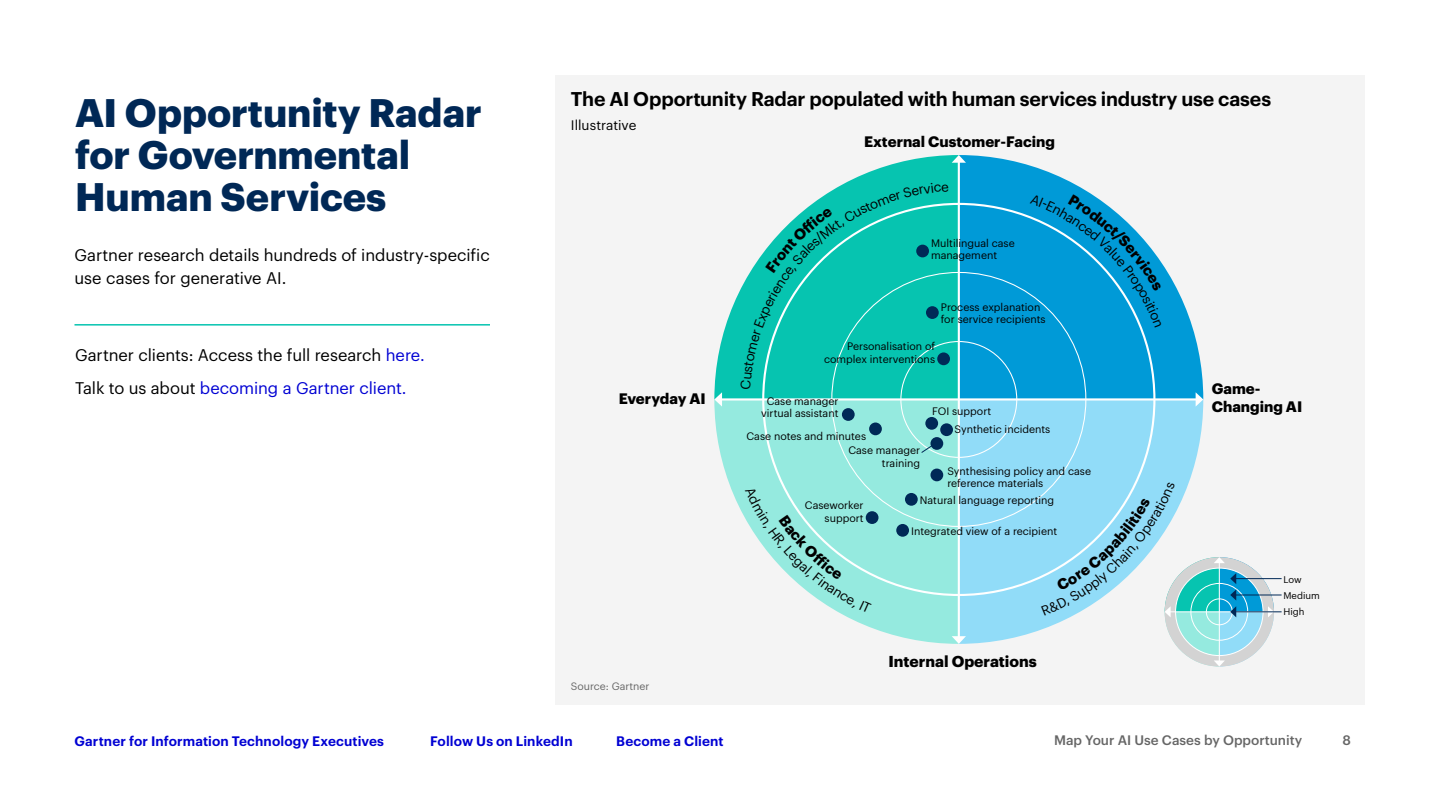
<style>
.page{position:relative;width:1440px;height:810px;background:#fff}
.page>*{position:absolute;margin:0;border:0;box-sizing:border-box;transform-origin:0 0}
.t1{font:700 39px/42px "Graphik";color:#002856}
.t2{font:600 19.5px "Graphik";letter-spacing:-.01em;color:#000}
.t3{font:16.5px/22.5px "Graphik";color:#000}
.t4{font:700 15.45px "Graphik";color:#000}
.t5{font:700 14.85px/18px "Graphik";color:#000}
.t6{font:600 13.5px "Graphik";letter-spacing:.01em;color:#0000d3}
.t7{font:500 13.5px "Graphik";color:#666}
.t8{font:13.5px "Graphik";color:#000}
.t9{font:10.65px/12.8px "Graphik";color:#000}
.t10{font:10.5px "Graphik";color:#666}
.t11{font:9.45px "Graphik";color:#000}
.s1{color:#0000d3}
</style>
<div class="page">
<div style="left:556px;top:75px;width:809px;height:630px;background:#f4f4f4"></div>
<svg style="left:714px;top:401px;width:244px;height:243px;fill:#95eadf"></svg>
<svg style="left:714px;top:155px;width:244px;height:243px"></svg>
<svg style="left:960px;top:155px;width:243px;height:243px;fill:#009ad7"></svg>
<div style="left:960px;top:401px;width:243px;height:243px;background:#91dcf8"></div>
<hr style="left:720px;top:398px;width:477px;height:3px;background:#fff">
<svg style="left:1195px;top:392px;width:8px;height:15px"></svg>
<svg style="left:714px;top:392px;width:8px;height:15px"></svg>
<hr style="left:958px;top:161px;width:2px;height:477px;background:#fff">
<svg style="left:951px;top:155px;width:15px;height:8px"></svg>
<svg style="left:951px;top:636px;width:15px;height:8px"></svg>
<svg style="left:937px;top:352px;width:13px;height:13px"></svg>
<div style="left:925px;top:417px;width:13px;height:13px;background:#002957;border-radius:50%"></div>
<div style="left:842px;top:408px;width:12px;height:13px;background:#002957;border-radius:50%"></div>
<div style="left:869px;top:423px;width:13px;height:12px;background:#002957;border-radius:50%"></div>
<div style="left:940px;top:423px;width:13px;height:13px;background:#002957;border-radius:50%"></div>
<div style="left:930px;top:437px;width:13px;height:13px;background:#002957;border-radius:50%"></div>
<div style="left:930px;top:469px;width:13px;height:12px;background:#002957;border-radius:50%"></div>
<div style="left:905px;top:493px;width:13px;height:13px;background:#002957;border-radius:50%"></div>
<div style="left:896px;top:524px;width:13px;height:13px;background:#002957;border-radius:50%"></div>
<div style="left:866px;top:511px;width:12px;height:13px;background:#002957;border-radius:50%"></div>
<hr style="left:1235px;top:611px;width:46px;height:1px;background:#002856">
<hr style="left:1235px;top:595px;width:46px;height:1px;background:#002856">
<hr style="left:1235px;top:578px;width:46px;height:1px;background:#002856">
<svg style="left:920px;top:443px;width:14px;height:11px"></svg>
<hr style="left:74px;top:324px;width:416px;height:2px;background:#06c4b0">
<svg style="left:1041px;top:482px;width:233px;height:185px"></svg>
<svg style="left:745px;top:487px;width:127px;height:126px"></svg>
<svg style="left:740px;top:182px;width:208px;height:207px;background:#24c9b8"></svg>
<svg style="left:1030px;top:194px;width:131px;height:134px;background:#21a6db"></svg>
<h1 class="t1" style="left:75px;top:88px;width:408px">AI Opportunity Radar for Governmental<br>Human Services</h1>
<h3 class="t3" style="left:74px;top:242px;width:417px">Gartner research details hundreds of industry-specific use cases for generative AI.</h3>
<h3 class="t3" style="left:75px;top:337px;width:351px;line-height:33px">Gartner clients: Access the full research <span class="s1">here.<br></span>Talk to us about <span class="s1">becoming a Gartner client.</span></h3>
<h2 class="t2" style="left:571px;top:84px;width:702px">The AI Opportunity Radar populated with human services industry use cases</h2>
<p class="t8" style="left:571px;top:115px;width:67px">Illustrative</p>
<h3 class="t5" style="left:864px;top:131px;width:192px">External Customer-Facing</h3>
<p class="t9" style="left:931px;top:236px;width:85px">Multilingual case management</p>
<h3 class="t5" style="left:619px;top:388px;width:89px">Everyday AI</h3>
<p class="t9" style="left:941px;top:299px;width:106px">Process explanation for service recipients</p>
<p class="t9" style="left:824px;top:339px;width:113px;text-align:right">Personalisation of complex interventions</p>
<p class="t9" style="left:761px;top:393px;width:79px;text-align:center">Case manager virtual assistant</p>
<p class="t9" style="left:954px;top:401px;width:97px;line-height:18.3px;text-indent:-22px">FOI support<br>Synthetic incidents</p>
<p class="t9" style="left:947px;top:464px;width:145px">Synthesising policy and case reference materials</p>
<p class="t9" style="left:920px;top:493px;width:136px">Natural language reporting</p>
<p class="t9" style="left:911px;top:524px;width:147px">Integrated view of a recipient</p>
<p class="t9" style="left:746px;top:429px;width:121px">Case notes and minutes</p>
<p class="t9" style="left:848px;top:443px;width:73px;text-align:right">Case manager training</p>
<p class="t9" style="left:805px;top:498px;width:60px;text-align:right">Caseworker support</p>
<p class="t10" style="left:571px;top:678px;width:80px">Source: Gartner</p>
<h3 class="t4" style="left:888px;top:649px;width:150px">Internal Operations</h3>
<h3 class="t5" style="left:1212px;top:378px;width:92px">Game-<br>Changing AI</h3>
<p class="t11" style="left:1283px;top:572px;width:20px">Low</p>
<p class="t11" style="left:1283px;top:588px;width:38px">Medium</p>
<p class="t11" style="left:1283px;top:605px;width:23px">High</p>
<p class="t6" style="left:74px;top:731px;width:311px">Gartner for Information Technology Executives</p>
<p class="t6" style="left:430px;top:731px;width:144px">Follow Us on LinkedIn</p>
<p class="t6" style="left:616px;top:731px;width:109px">Become a Client</p>
<p class="t7" style="left:1054px;top:732px;width:250px">Map Your AI Use Cases by Opportunity</p>
<p class="t7" style="left:1342px;top:732px;width:10px">8</p>
</div>
